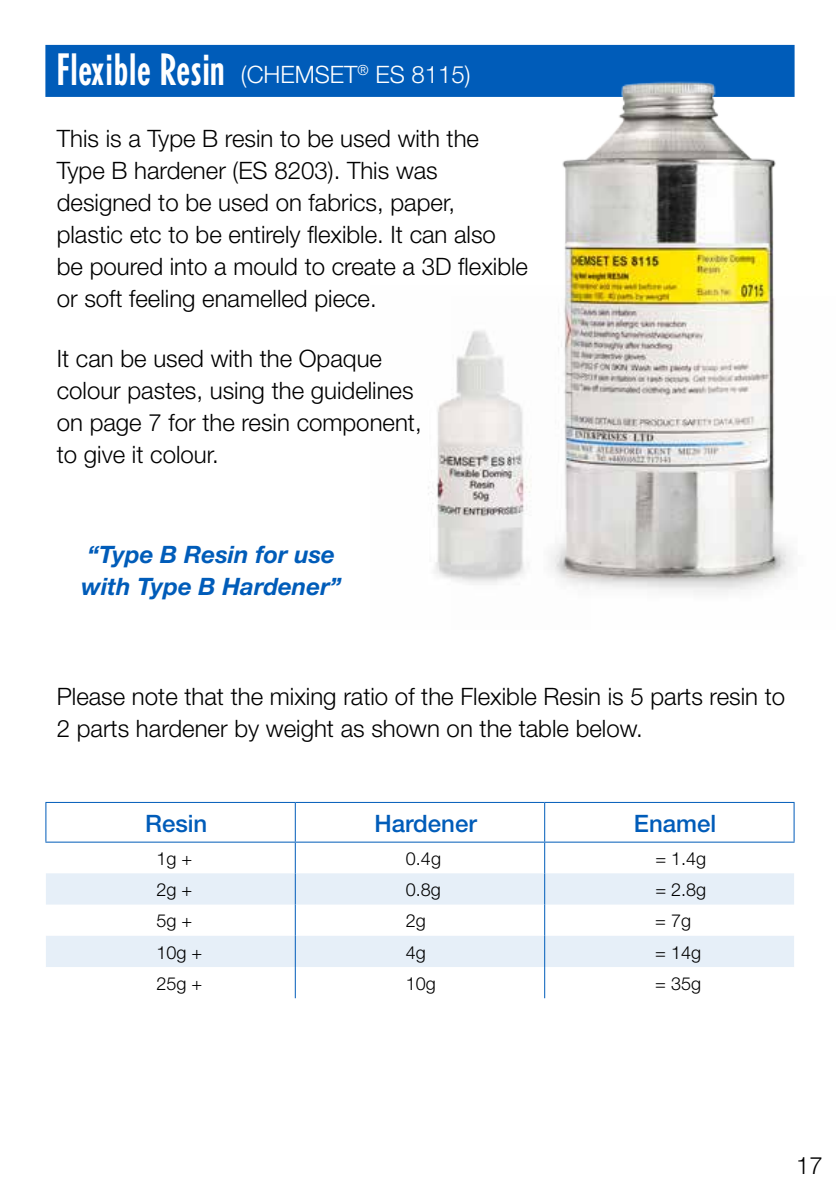
<style>
.page{position:relative;width:840px;height:1191px;background:#fff}
.page>*{position:absolute;margin:0;border:0;box-sizing:border-box;transform-origin:0 0}
.t1{font:300 24px/32px "Helvetica Neue";color:#000}
.t2{font:italic 700 24px/32px "Helvetica Neue";color:#005cb9}
.t3{font:300 24px "Helvetica Neue";color:#fff}
.t4{font:500 24px "Helvetica Neue";color:#005cb9}
.t5{font:300 18px "Helvetica Neue";color:#000}
.s1{font-family:"AT Erbar";font-weight:500;font-stretch:condensed;font-size:44px}
</style>
<div class="page">
<div style="left:45px;top:45px;width:749px;height:52px;background:#005cb9"></div>
<img style="left:451px;top:44px;width:344px;height:549px">
<img style="left:428px;top:286px;width:162px;height:307px">
<svg style="left:46px;top:873px;width:747px;height:94px;fill:#e6eff8"></svg>
<hr style="left:294px;top:842px;width:1px;height:31px;background:#005cb9">
<hr style="left:544px;top:842px;width:1px;height:31px;background:#005cb9">
<hr style="left:294px;top:873px;width:1px;height:31px;background:#005cb9">
<hr style="left:544px;top:873px;width:1px;height:31px;background:#005cb9">
<hr style="left:294px;top:904px;width:1px;height:31px;background:#005cb9">
<hr style="left:544px;top:904px;width:1px;height:31px;background:#005cb9">
<hr style="left:294px;top:935px;width:1px;height:32px;background:#005cb9">
<hr style="left:544px;top:935px;width:1px;height:32px;background:#005cb9">
<hr style="left:294px;top:967px;width:1px;height:31px;background:#005cb9">
<hr style="left:544px;top:967px;width:1px;height:31px;background:#005cb9">
<hr style="left:45px;top:802px;width:250px;height:1px;background:#005cb9">
<hr style="left:45px;top:803px;width:1px;height:38px;background:#005cb9">
<hr style="left:295px;top:802px;width:249px;height:1px;background:#005cb9">
<hr style="left:294px;top:803px;width:1px;height:38px;background:#005cb9">
<hr style="left:544px;top:802px;width:250px;height:1px;background:#005cb9">
<hr style="left:544px;top:803px;width:1px;height:38px;background:#005cb9">
<hr style="left:793px;top:803px;width:1px;height:38px;background:#005cb9">
<hr style="left:45px;top:841px;width:250px;height:1px;background:#005cb9">
<hr style="left:295px;top:841px;width:249px;height:1px;background:#005cb9">
<hr style="left:544px;top:841px;width:250px;height:1px;background:#005cb9">
<p class="t3" style="left:57px;top:60px;width:415px"><span class="s1">Flexible Resin</span> (CHEMSET<sup>®</sup> ES 8115)</p>
<p class="t1" style="left:57px;top:121px;width:472px">This is a Type B resin to be used with the Type B hardener (ES 8203). This was designed to be used on fabrics, paper,<br>plastic etc to be entirely flexible. It can also be poured into a mould to create a 3D flexible or soft feeling enamelled piece.</p>
<p class="t1" style="left:57px;top:342px;width:366px">It can be used with the Opaque colour pastes, using the guidelines on page 7 for the resin component, to give it colour.</p>
<p class="t2" style="left:81px;top:538px;width:261px">“Type B Resin for use with Type B Hardener”</p>
<p class="t1" style="left:57px;top:679px;width:729px">Please note that the mixing ratio of the Flexible Resin is 5 parts resin to<br>2 parts hardener by weight as shown on the table below.</p>
<p class="t4" style="left:145px;top:808px;width:64px">Resin</p>
<p class="t4" style="left:374px;top:808px;width:104px">Hardener</p>
<p class="t4" style="left:633px;top:808px;width:84px">Enamel</p>
<p class="t5" style="left:156px;top:847px;width:37px">1g +</p>
<p class="t5" style="left:406px;top:847px;width:37px">0.4g</p>
<p class="t5" style="left:655px;top:847px;width:52px">= 1.4g</p>
<p class="t5" style="left:156px;top:878px;width:37px">2g +</p>
<p class="t5" style="left:405px;top:878px;width:37px">0.8g</p>
<p class="t5" style="left:655px;top:878px;width:52px">= 2.8g</p>
<p class="t5" style="left:156px;top:910px;width:37px">5g +</p>
<p class="t5" style="left:405px;top:910px;width:22px">2g</p>
<p class="t5" style="left:655px;top:910px;width:37px">= 7g</p>
<p class="t5" style="left:156px;top:941px;width:47px">10g +</p>
<p class="t5" style="left:405px;top:941px;width:22px">4g</p>
<p class="t5" style="left:655px;top:941px;width:47px">= 14g</p>
<p class="t5" style="left:156px;top:972px;width:47px">25g +</p>
<p class="t5" style="left:405px;top:972px;width:32px">10g</p>
<p class="t5" style="left:655px;top:972px;width:47px">= 35g</p>
<p class="t1" style="left:795px;top:1148px;width:28px">17</p>
</div>
